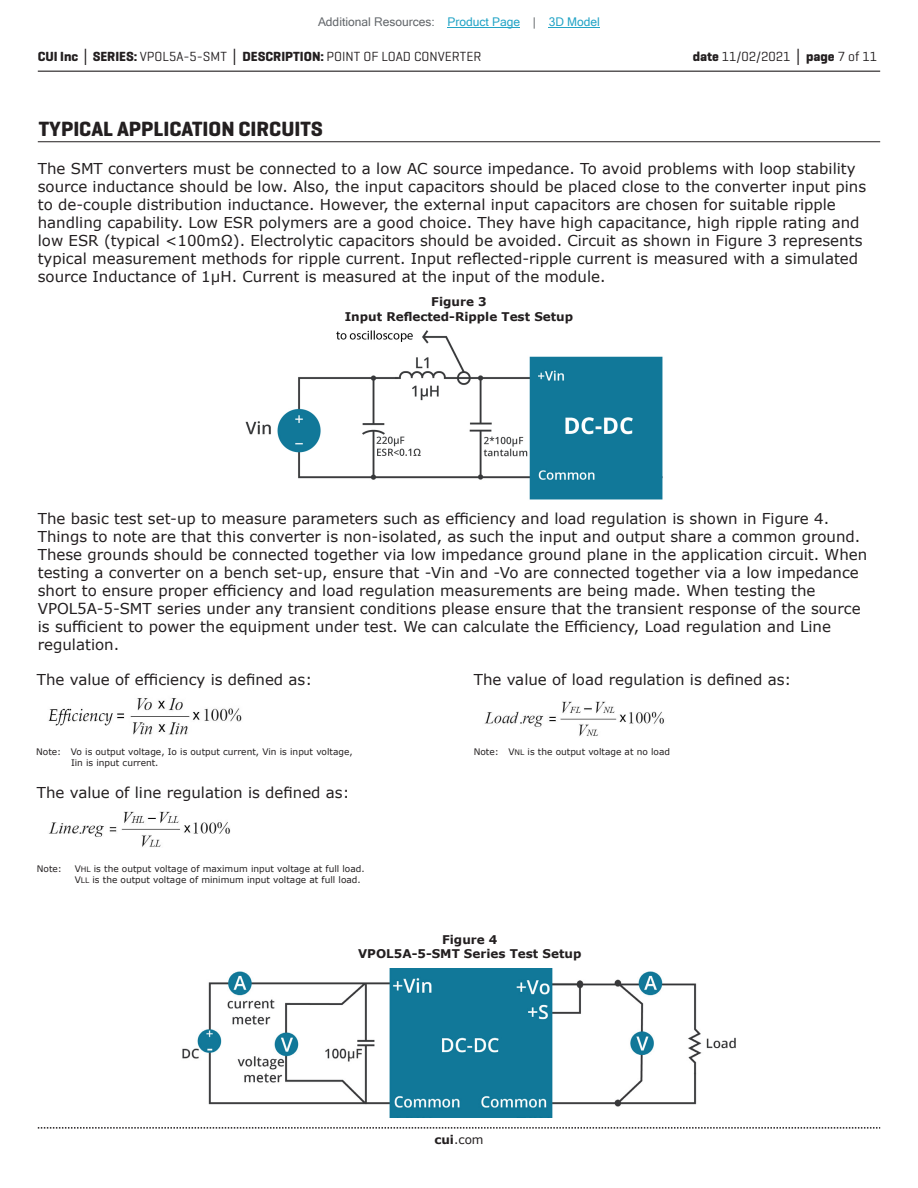
<style>
.page{position:relative;width:918px;height:1188px;background:#fff}
.page>*{position:absolute;margin:0;border:0;box-sizing:border-box;transform-origin:0 0}
.t1{font:700 21px "Geogrotesque";color:#231f20}
.t2{font:15px/18px "Verdana";color:#231f20}
.t3{font:13.5px "Geogrotesque";color:#231f20}
.t4{font:700 12px/14.4px "Verdana";color:#231f20;text-align:center}
.t5{font:12px "Microsoft Sans Serif";color:#63676b}
.t6{font:12px "Verdana";color:#231f20}
.t7{font:9px/10.8px "Verdana";color:#231f20}
.s1{color:#23a4c6}
.s2{font-weight:700}
.s3{font-family:"Verdana";font-weight:700}
.s4{font-size:7.5px}
</style>
<div class="page">
<hr style="left:38px;top:71px;width:842px;height:1px;background:#231f20">
<svg style="left:38px;top:1127px;width:842px;height:2px"></svg>
<hr style="left:38px;top:141px;width:842px;height:1px;background:#231f20">
<img style="left:182px;top:968px;width:554px;height:149px">
<img style="left:245px;top:330px;width:418px;height:170px">
<img style="left:48px;top:698px;width:194px;height:37px">
<img style="left:484px;top:701px;width:180px;height:35px">
<img style="left:48px;top:811px;width:183px;height:36px">
<hr style="left:448px;top:27px;width:72px;height:1px;background:#23a4c6">
<hr style="left:549px;top:27px;width:51px;height:1px;background:#23a4c6">
<p class="t5" style="left:318px;top:15px;width:283px">Additional Resources: <span class="s1">Product Page</span> | <span class="s1">3D Model</span></p>
<p class="t3" style="left:38px;top:48px;width:445px"><span class="s2">CUI Inc</span> <span class="s3">│</span> <span class="s2">SERIES:</span> VPOL5A-5-SMT <span class="s3">│</span> <span class="s2">DESCRIPTION:</span> POINT OF LOAD CONVERTER</p>
<p class="t3" style="left:693px;top:48px;width:186px"><span class="s2">date</span> 11/02/2021 <span class="s3">│</span> <span class="s2">page</span> 7 of 11</p>
<h1 class="t1" style="left:39px;top:116px;width:285px">TYPICAL APPLICATION CIRCUITS</h1>
<p class="t2" style="left:38px;top:159px;width:830px">The SMT converters must be connected to a low AC source impedance. To avoid problems with loop stability source inductance should be low. Also, the input capacitors should be placed close to the converter input pins to de-couple distribution inductance. However, the external input capacitors are chosen for suitable ripple handling capability. Low ESR polymers are a good choice. They have high capacitance, high ripple rating and low ESR (typical &lt;100mΩ). Electrolytic capacitors should be avoided. Circuit as shown in Figure 3 represents typical measurement methods for ripple current. Input reflected-ripple current is measured with a simulated source Inductance of 1µH. Current is measured at the input of the module.</p>
<p class="t4" style="left:345px;top:294px;width:230px">Figure 3<br>Input Reflected-Ripple Test Setup</p>
<p class="t2" style="left:38px;top:509px;width:831px">The basic test set-up to measure parameters such as efficiency and load regulation is shown in Figure 4.<br>Things to note are that this converter is non-isolated, as such the input and output share a common ground.<br>These grounds should be connected together via low impedance ground plane in the application circuit. When testing a converter on a bench set-up, ensure that -Vin and -Vo are connected together via a low impedance short to ensure proper efficiency and load regulation measurements are being made. When testing the VPOL5A-5-SMT series under any transient conditions please ensure that the transient response of the source is sufficient to power the equipment under test. We can calculate the Efficiency, Load regulation and Line regulation.</p>
<p class="t2" style="left:37px;top:671px;width:277px">The value of efficiency is defined as:</p>
<p class="t7" style="left:71px;top:747px;width:283px;text-indent:-35px">Note: Vo is output voltage, Io is output current, Vin is input voltage,<br>Iin is input current.</p>
<p class="t2" style="left:37px;top:784px;width:314px">The value of line regulation is defined as:</p>
<p class="t7" style="left:37px;top:864px;width:27px">Note:</p>
<p class="t7" style="left:75px;top:864px;width:292px">V<span class="s4">HL</span> is the output voltage of maximum input voltage at full load.<br>V<span class="s4">LL</span> is the output voltage of minimum input voltage at full load.</p>
<p class="t2" style="left:474px;top:671px;width:319px">The value of load regulation is defined as:</p>
<p class="t7" style="left:474px;top:747px;width:198px">Note: V<span class="s4">NL</span> is the output voltage at no load</p>
<p class="t4" style="left:358px;top:932px;width:225px">Figure 4<br>VPOL5A-5-SMT Series Test Setup</p>
<p class="t6" style="left:434px;top:1131px;width:51px"><span class="s2">cui</span>.com</p>
</div>
